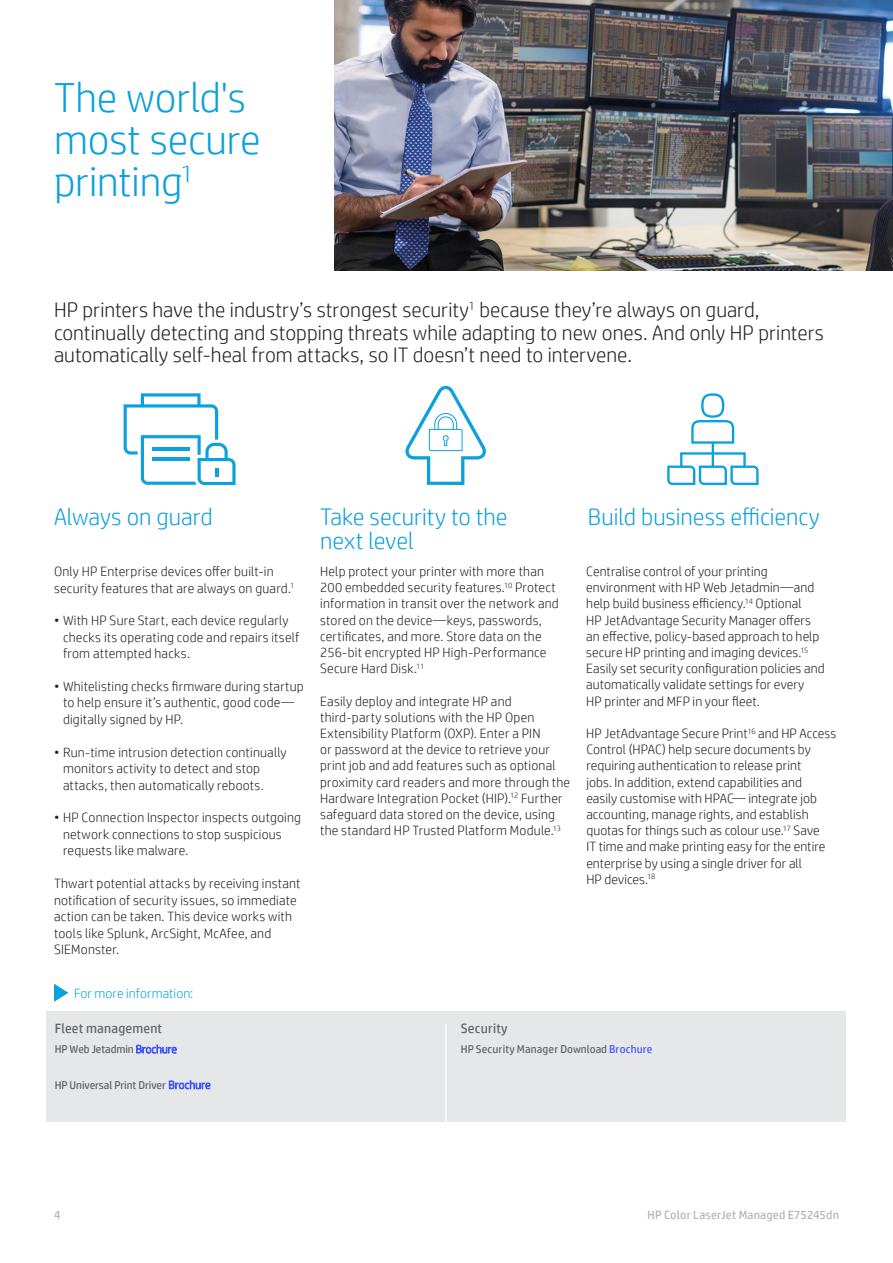
<style>
.page{position:relative;width:893px;height:1263px;background:#fff}
.page>*{position:absolute;margin:0;border:0;box-sizing:border-box;transform-origin:0 0}
.Document_type_12_14{font:300 42px/42px "HP Simplified";letter-spacing:-.005em;color:#0ca0dd}
.Body{font:300 24px/24px "HP Simplified";color:#0ca0dd}
.Subhead_14_16_blue{font:300 24px "HP Simplified";color:#0ca0dd}
.Document_type_12_14-2{font:300 21px/22.5px "HP Simplified";color:#231f20}
.Body-2{font:300 13.5px/16.2px "HP Simplified";letter-spacing:.01em;color:#231f20}
.Body-3{font:13.5px "HP Simplified";letter-spacing:.015em;color:#5f6368}
.Document_type_12_14-3{font:300 13.5px "HP Simplified";letter-spacing:.005em;color:#0ca0dd}
.t1{font:12px "HP Simplified";letter-spacing:.02em;color:#b0b4b8}
.Body-4{font:11.25px "HP Simplified";letter-spacing:-.005em;color:#5f6368}
.s1{font-weight:300;color:#4055ff}
.s2{color:#4055ff}
</style>
<div class="page">
<img style="left:335px;top:0;width:558px;height:271px">
<div style="left:47px;top:1011px;width:799px;height:110px;background:#e6e7e9"></div>
<svg style="left:54px;top:984px;width:14px;height:18px"></svg>
<hr style="left:445px;top:1024px;width:2px;height:143px;background:#fff">
<svg style="left:124px;top:393px;width:112px;height:92px"></svg>
<svg style="left:667px;top:393px;width:92px;height:92px"></svg>
<svg style="left:405px;top:386px;width:81px;height:99px"></svg>
<p class="Document_type_12_14" style="left:54px;top:76px;width:208px">The world's most secure printing<sup>1</sup></p>
<p class="Document_type_12_14-2" style="left:54px;top:298px;width:771px">HP printers have the industry’s strongest security<sup>1</sup> because they’re always on guard, continually detecting and stopping threats while adapting to new ones. And only HP printers automatically self-heal from attacks, so IT doesn’t need to intervene.</p>
<p class="Subhead_14_16_blue" style="left:54px;top:503px;width:160px">Always on guard</p>
<p class="Body-2" style="left:54px;top:563px;width:242px">Only HP Enterprise devices offer built-in security features that are always on guard.<sup>1</sup></p>
<p class="Body-2" style="left:63px;top:612px;width:238px;text-indent:-9px">• With HP Sure Start, each device regularly checks its operating code and repairs itself from attempted hacks.</p>
<p class="Body-2" style="left:63px;top:678px;width:242px;text-indent:-9px">• Whitelisting checks firmware during startup to help ensure it’s authentic, good code— digitally signed by HP.</p>
<p class="Body-2" style="left:63px;top:743px;width:225px;text-indent:-9px">• Run-time intrusion detection continually monitors activity to detect and stop attacks, then automatically reboots.</p>
<p class="Body-2" style="left:63px;top:809px;width:240px;text-indent:-9px">• HP Connection Inspector inspects outgoing network connections to stop suspicious requests like malware.</p>
<p class="Body-2" style="left:54px;top:875px;width:248px">Thwart potential attacks by receiving instant notification of security issues, so immediate action can be taken. This device works with tools like Splunk, ArcSight, McAfee, and SIEMonster.</p>
<p class="Document_type_12_14-3" style="left:74px;top:986px;width:121px">For more information:</p>
<p class="Body-3" style="left:55px;top:1019px;width:109px">Fleet management</p>
<p class="Body-4" style="left:55px;top:1042px;width:124px">HP Web Jetadmin <span class="s1">Brochure</span></p>
<p class="Body-4" style="left:55px;top:1077px;width:157px">HP Universal Print Driver <span class="s1">Brochure</span></p>
<p class="Body" style="left:320px;top:505px;width:189px">Take security to the next level</p>
<p class="Body-2" style="left:320px;top:563px;width:240px">Help protect your printer with more than 200 embedded security features.<sup>10</sup> Protect information in transit over the network and stored on the device—keys, passwords, certificates, and more. Store data on the 256-bit encrypted HP High-Performance Secure Hard Disk.<sup>11</sup></p>
<p class="Body-2" style="left:320px;top:693px;width:251px">Easily deploy and integrate HP and third-party solutions with the HP Open Extensibility Platform (OXP). Enter a PIN<br>or password at the device to retrieve your print job and add features such as optional proximity card readers and more through the Hardware Integration Pocket (HIP).<sup>12</sup> Further safeguard data stored on the device, using the standard HP Trusted Platform Module.<sup>13</sup></p>
<p class="Body" style="left:588px;top:505px;width:233px">Build business efficiency</p>
<p class="Body-2" style="left:586px;top:563px;width:240px">Centralise control of your printing environment with HP Web Jetadmin—and help build business efficiency.<sup>14</sup> Optional<br>HP JetAdvantage Security Manager offers an effective, policy-based approach to help secure HP printing and imaging devices.<sup>15<br></sup>Easily set security configuration policies and automatically validate settings for every<br>HP printer and MFP in your fleet.</p>
<p class="Body-2" style="left:586px;top:725px;width:251px">HP JetAdvantage Secure Print<sup>16</sup> and HP Access Control (HPAC) help secure documents by requiring authentication to release print<br>jobs. In addition, extend capabilities and easily customise with HPAC— integrate job accounting, manage rights, and establish quotas for things such as colour use.<sup>17</sup> Save<br>IT time and make printing easy for the entire enterprise by using a single driver for all<br>HP devices.<sup>18</sup></p>
<p class="Body-3" style="left:461px;top:1019px;width:49px">Security</p>
<p class="Body-4" style="left:461px;top:1042px;width:193px">HP Security Manager Download <span class="s2">Brochure</span></p>
<p class="t1" style="left:54px;top:1208px;width:8px">4</p>
<p class="t1" style="left:647px;top:1208px;width:193px">HP Color LaserJet Managed E75245dn</p>
</div>
